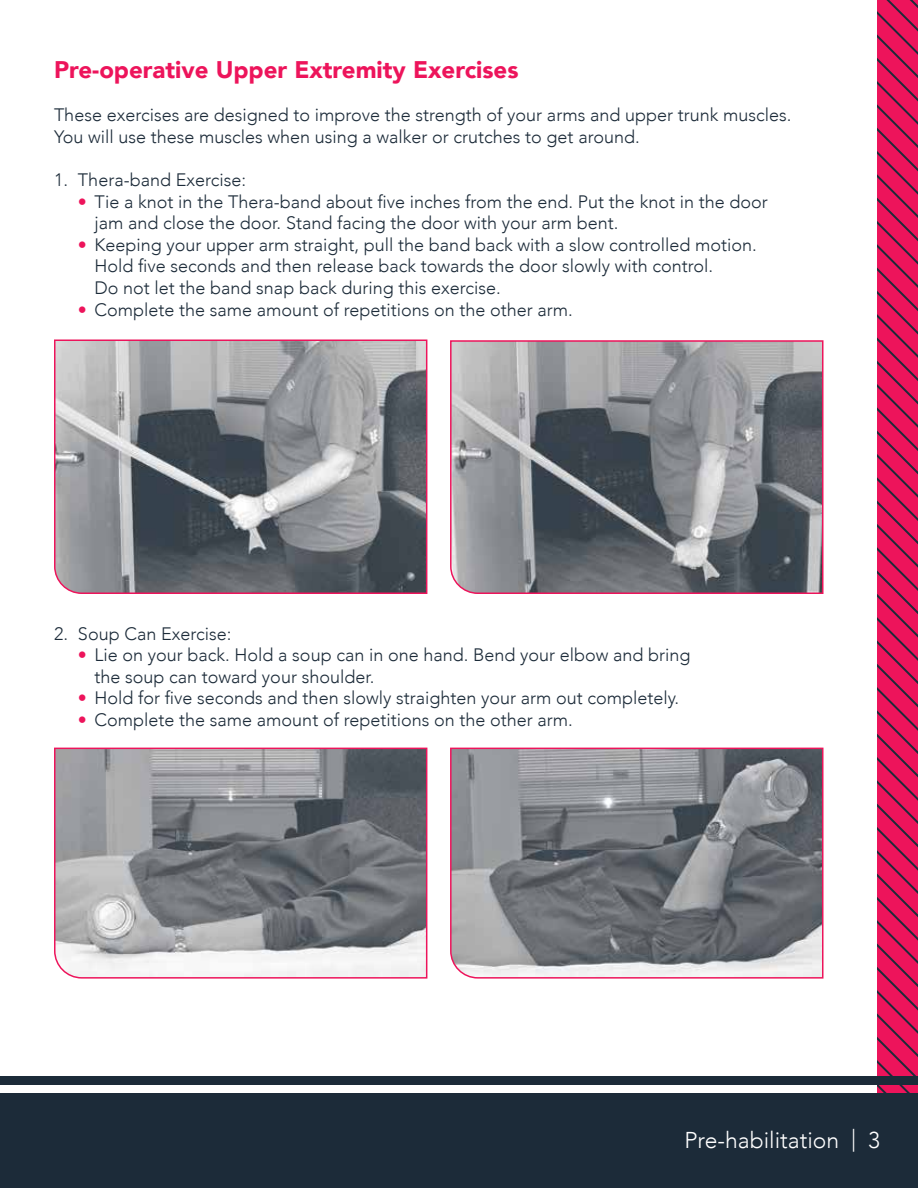
<style>
.page{position:relative;width:918px;height:1188px;background:#fff}
.page>*{position:absolute;margin:0;border:0;box-sizing:border-box;transform-origin:0 0}
.t1{font:900 24px "Avenir";color:#ed145b}
.t2{font:300 22.95px "Avenir";color:#fff}
.t3{font:300 18px/21.6px "Avenir";color:#1c2b39}
.s1{color:#ed145b}
</style>
<div class="page">
<svg style="left:878px;top:0;width:40px;height:1093px;background:#d31656"></svg>
<div style="left:0;top:1093px;width:918px;height:95px;background:#1c2b39"></div>
<div style="left:0;top:1076px;width:918px;height:9px;background:#1c2b39"></div>
<svg style="left:54px;top:339px;width:374px;height:255px;background:#87878c"></svg>
<svg style="left:54px;top:747px;width:374px;height:232px;background:#959398"></svg>
<svg style="left:450px;top:340px;width:374px;height:254px;background:#828187"></svg>
<svg style="left:450px;top:747px;width:374px;height:232px;background:#87858b"></svg>
<h1 class="t1" style="left:54px;top:49px;width:466px">Pre-operative Upper Extremity Exercises</h1>
<p class="t3" style="left:54px;top:104px;width:739px">These exercises are designed to improve the strength of your arms and upper trunk muscles.<br>You will use these muscles when using a walker or crutches to get around.</p>
<p class="t3" style="left:54px;top:169px;width:194px">1. Thera-band Exercise:</p>
<p class="t3" style="left:94px;top:191px;width:675px;text-indent:-17px"><span class="s1">•</span> Tie a knot in the Thera-band about five inches from the end. Put the knot in the door jam and close the door. Stand facing the door with your arm bent.</p>
<p class="t3" style="left:94px;top:234px;width:664px;text-indent:-17px"><span class="s1">•</span> Keeping your upper arm straight, pull the band back with a slow controlled motion.<br>Hold five seconds and then release back towards the door slowly with control.<br>Do not let the band snap back during this exercise.</p>
<p class="t3" style="left:78px;top:299px;width:496px"><span class="s1">•</span> Complete the same amount of repetitions on the other arm.</p>
<p class="t3" style="left:54px;top:623px;width:179px">2. Soup Can Exercise:</p>
<p class="t3" style="left:94px;top:644px;width:598px;text-indent:-17px"><span class="s1">•</span> Lie on your back. Hold a soup can in one hand. Bend your elbow and bring the soup can toward your shoulder.</p>
<p class="t3" style="left:78px;top:687px;width:603px"><span class="s1">•</span> Hold for five seconds and then slowly straighten your arm out completely.</p>
<p class="t3" style="left:78px;top:709px;width:496px"><span class="s1">•</span> Complete the same amount of repetitions on the other arm.</p>
<p class="t2" style="left:684px;top:1127px;width:197px">Pre-habilitation | 3</p>
</div>
